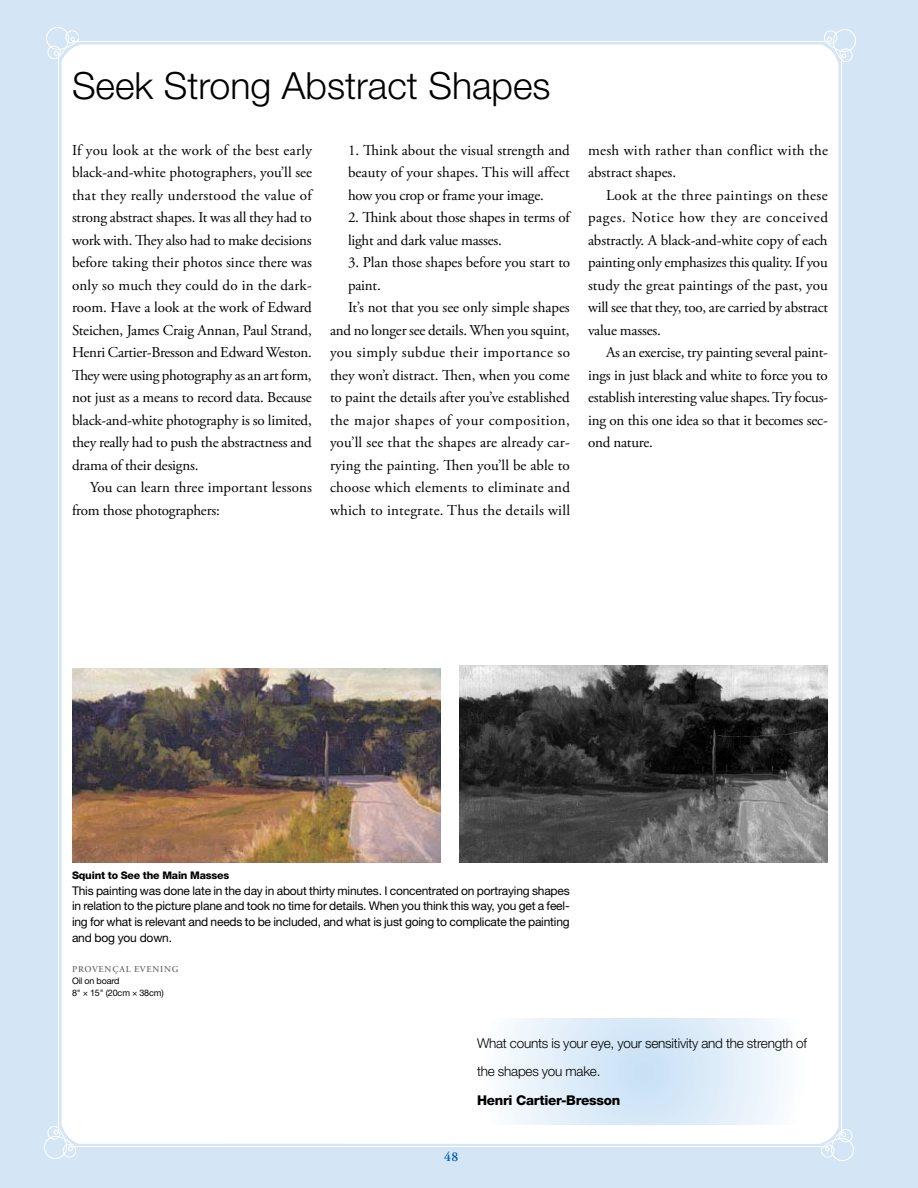
<style>
.page{position:relative;width:918px;height:1188px;background:#d4e5f6}
.page>*{position:absolute;margin:0;border:0;box-sizing:border-box;transform-origin:0 0}
.t1{font:300 37.5px "Helvetica Neue LT Std";color:#000}
.t2{font:15px/22.5px "Adobe Garamond Pro";letter-spacing:-.005em;color:#000;text-align:justify}
.t3{font:15px/22.5px "Adobe Garamond Pro";letter-spacing:.02em;color:#000}
.t4{font:15px "Adobe Garamond Pro";letter-spacing:.015em;color:#000}
.t5{font:15px "Adobe Garamond Pro";letter-spacing:.025em;color:#000}
.t6{font:15px "Adobe Garamond Pro";letter-spacing:.03em;color:#000}
.t7{font:300 13.5px/28.5px "Helvetica Neue LT Std";letter-spacing:-.015em;color:#000}
.t8{font:800 13.5px "Helvetica Neue LT Std";letter-spacing:-.015em;color:#000}
.t9{font:600 13.5px "Adobe Garamond Pro";color:#005cab}
.t10{font:12px/15.8px "Helvetica Neue LT Std";letter-spacing:-.015em;color:#000;text-align:justify}
.t11{font:800 10.5px "Helvetica Neue LT Std";letter-spacing:-.015em;color:#000}
.t12{font:9px/12px "Helvetica Neue LT Std";letter-spacing:-.015em;color:#000}
.t13{font:600 9px "Adobe Garamond Pro";letter-spacing:.08em;color:#6d6f71}
</style>
<div class="page">
<hr style="left:77px;top:1146px;width:746px;height:1px;background:#fff">
<div style="left:79px;top:63px;width:759px;height:1081px;background:#fff"></div>
<svg style="left:44px;top:1129px;width:35px;height:30px"></svg>
<svg style="left:824px;top:29px;width:32px;height:34px"></svg>
<div style="left:46px;top:27px;width:778px;height:1102px;background:#fff"></div>
<svg style="left:820px;top:1126px;width:34px;height:35px"></svg>
<hr style="left:841px;top:59px;width:1px;height:1072px;background:#fff">
<svg style="left:459px;top:1018px;width:369px;height:107px"></svg>
<img style="left:72px;top:668px;width:369px;height:194px">
<img style="left:459px;top:666px;width:369px;height:196px">
<h1 class="t1" style="left:72px;top:63px;width:480px">Seek Strong Abstract Shapes</h1>
<p class="t2" style="left:72px;top:139px;width:242px">If you look at the work of the best early black-and-white photographers, you’ll see that they really understood the value of strong abstract shapes. It was all they had to work with. They also had to make decisions before taking their photos since there was only so much they could do in the dark&shy;room. Have a look at the work of Edward Steichen, James Craig Annan, Paul Strand, Henri Cartier-Bresson and Edward Weston.<br>They were using photography as an art form, not just as a means to record data. Because black-and-white photography is so limited, they really had to push the abstractness and drama of their designs.</p>
<p class="t2" style="left:72px;top:477px;width:242px;text-indent:18px">You can learn three important lessons from those photographers:</p>
<p class="t2" style="left:348px;top:139px;width:223px">1. Think about the visual strength and beauty of your shapes. This will affect how you crop or frame your image.</p>
<p class="t2" style="left:348px;top:207px;width:223px">2. Think about those shapes in terms of light and dark value masses.</p>
<p class="t2" style="left:348px;top:252px;width:224px">3. Plan those shapes before you start to</p>
<p class="t2" style="left:348px;top:274px;width:34px">paint.</p>
<p class="t2" style="left:348px;top:297px;width:223px">It’s not that you see only simple shapes</p>
<p class="t2" style="left:330px;top:319px;width:241px">and no longer see details. When you squint,</p>
<p class="t5" style="left:330px;top:344px;width:242px">you simply subdue their importance so</p>
<p class="t2" style="left:330px;top:364px;width:241px">they won’t distract. Then, when you come</p>
<p class="t2" style="left:330px;top:387px;width:241px">to paint the details after you’ve established</p>
<p class="t6" style="left:330px;top:411px;width:242px">the major shapes of your composition,</p>
<p class="t2" style="left:330px;top:432px;width:242px">you’ll see that the shapes are already car-</p>
<p class="t2" style="left:330px;top:454px;width:241px">rying the painting. Then you’ll be able to</p>
<p class="t4" style="left:330px;top:479px;width:242px">choose which elements to eliminate and</p>
<p class="t3" style="left:330px;top:499px;width:242px">which to integrate. Thus the details will</p>
<p class="t3" style="left:588px;top:139px;width:242px">mesh with rather than conflict with the abstract shapes.</p>
<p class="t2" style="left:588px;top:184px;width:242px;text-indent:18px">Look at the three paintings on these pages. Notice how they are conceived abstractly. A black-and-white copy of each painting only emphasizes this quality. If you study the great paintings of the past, you will see that they, too, are carried by abstract value masses.</p>
<p class="t2" style="left:588px;top:342px;width:242px;text-indent:18px">As an exercise, try painting several paint&shy;ings in just black and white to force you to establish interesting value shapes. Try focus&shy;ing on this one idea so that it becomes sec&shy;ond nature.</p>
<p class="t11" style="left:72px;top:869px;width:159px">Squint to See the Main Masses</p>
<p class="t10" style="left:72px;top:882px;width:500px">This painting was done late in the day in about thirty minutes. I concentrated on portraying shapes in relation to the picture plane and took no time for details. When you think this way, you get a feel&shy;ing for what is relevant and needs to be included, and what is just going to complicate the painting and bog you down.</p>
<p class="t13" style="left:72px;top:964px;width:108px">PROVENÇAL EVENING</p>
<p class="t12" style="left:72px;top:975px;width:93px">Oil on board<br>8" × 15" (20cm × 38cm)</p>
<p class="t9" style="left:444px;top:1149px;width:15px">48</p>
<p class="t7" style="left:477px;top:1029px;width:331px">What counts is your eye, your sensitivity and the strength of the shapes you make.</p>
<p class="t8" style="left:477px;top:1092px;width:145px">Henri Cartier-Bresson</p>
</div>
